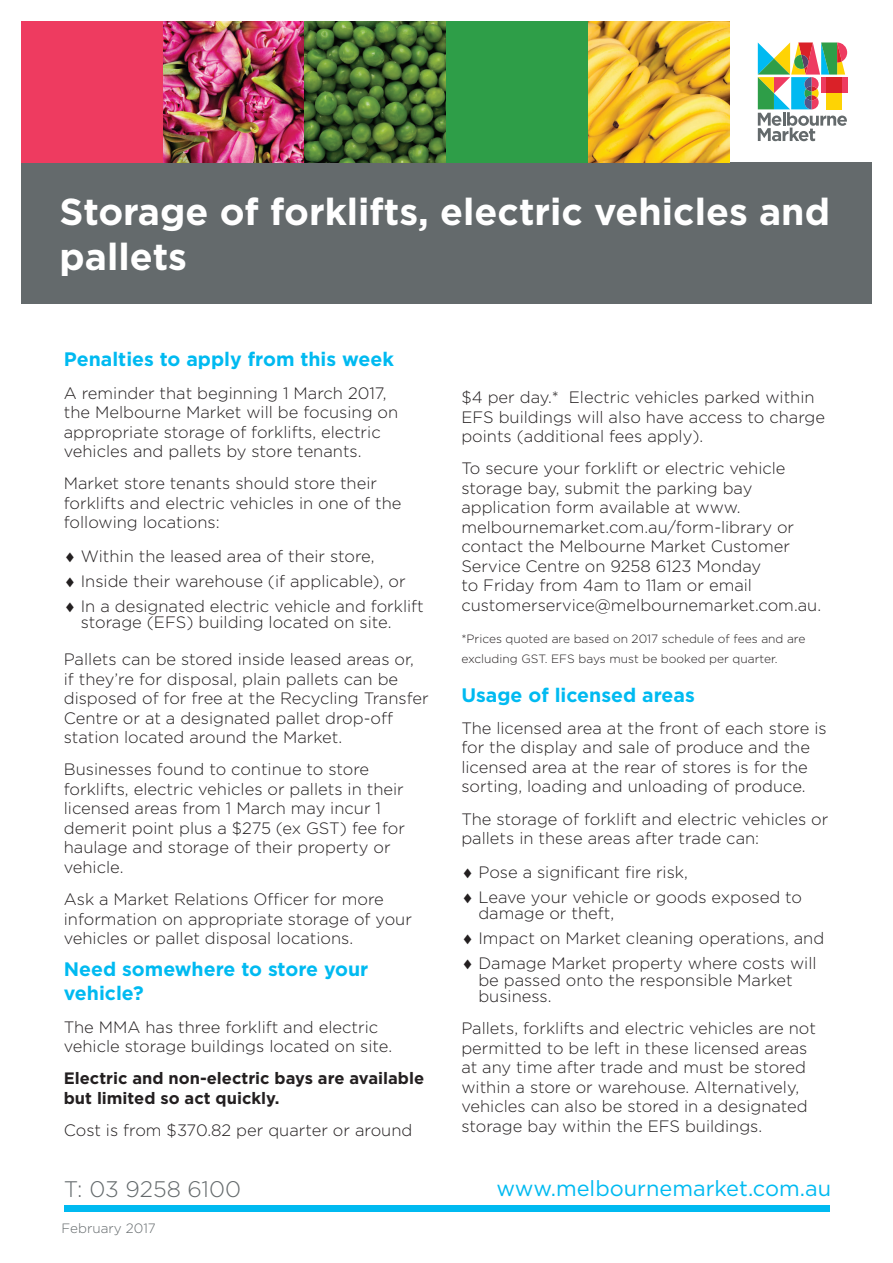
<style>
.page{position:relative;width:893px;height:1263px;background:#fff}
.page>*{position:absolute;margin:0;border:0;box-sizing:border-box;transform-origin:0 0}
.t1{font:700 37.5px/45px "Gotham";color:#fff}
.t2{font:300 22.5px "Gotham";color:#646a6c}
.t3{font:21.75px "Gotham";color:#00baf1}
.t4{font:700 19.5px/24px "Gotham";color:#00baf1}
.t5{font:300 16.5px/19.5px "Gotham";color:#231f20}
.t6{font:700 16.5px/19.5px "Gotham";color:#231f20}
.t7{font:300 13.5px "Gotham";color:#646a6c}
.t8{font:300 12px/19.5px "Gotham";color:#231f20}
</style>
<div class="page">
<svg style="left:758px;top:42px;width:89px;height:99px"></svg>
<div style="left:21px;top:162px;width:851px;height:142px;background:#646a6c"></div>
<div style="left:21px;top:21px;width:142px;height:141px;background:#ee3b60"></div>
<img style="left:163px;top:21px;width:142px;height:141px">
<svg style="left:305px;top:21px;width:141px;height:141px"></svg>
<div style="left:446px;top:21px;width:142px;height:141px;background:#2e9e48"></div>
<img style="left:588px;top:21px;width:142px;height:141px">
<div style="left:64px;top:1205px;width:765px;height:7px;background:#00baf1"></div>
<h1 class="t1" style="left:60px;top:189px;width:772px">Storage of forklifts, electric vehicles and pallets</h1>
<p class="t4" style="left:64px;top:347px;width:332px">Penalties to apply from this week</p>
<p class="t5" style="left:64px;top:383px;width:336px">A reminder that beginning 1 March 2017, the Melbourne Market will be focusing on appropriate storage of forklifts, electric vehicles and pallets by store tenants.</p>
<p class="t5" style="left:64px;top:473px;width:339px">Market store tenants should store their forklifts and electric vehicles in one of the following locations:</p>
<p class="t5" style="left:64px;top:543px;width:362px;line-height:25px">♦ Within the leased area of their store,<br>♦ Inside their warehouse (if applicable), or<br>♦ In a designated electric vehicle and forklift</p>
<p class="t5" style="left:81px;top:612px;width:312px">storage (EFS) building located on site.</p>
<p class="t5" style="left:64px;top:649px;width:366px">Pallets can be stored inside leased areas or,<br>if they’re for disposal, plain pallets can be disposed of for free at the Recycling Transfer Centre or at a designated pallet drop-off station located around the Market.</p>
<p class="t5" style="left:64px;top:759px;width:343px">Businesses found to continue to store forklifts, electric vehicles or pallets in their licensed areas from 1 March may incur 1 demerit point plus a $275 (ex GST) fee for haulage and storage of their property or vehicle.</p>
<p class="t5" style="left:64px;top:889px;width:350px">Ask a Market Relations Officer for more information on appropriate storage of your vehicles or pallet disposal locations.</p>
<p class="t4" style="left:64px;top:957px;width:306px">Need somewhere to store your vehicle?</p>
<p class="t5" style="left:64px;top:1016px;width:330px">The MMA has three forklift and electric vehicle storage buildings located on site.</p>
<p class="t6" style="left:64px;top:1069px;width:362px">Electric and non-electric bays are available but limited so act quickly.</p>
<p class="t5" style="left:64px;top:1120px;width:350px">Cost is from $370.82 per quarter or around</p>
<p class="t5" style="left:461px;top:387px;width:365px">$4 per day.* Electric vehicles parked within<br>EFS buildings will also have access to charge points (additional fees apply).</p>
<p class="t5" style="left:461px;top:458px;width:361px">To secure your forklift or electric vehicle storage bay, submit the parking bay application form available at www. melbournemarket.com.au/form-library or contact the Melbourne Market Customer Service Centre on 9258 6123 Monday<br>to Friday from 4am to 11am or email customerservice@melbournemarket.com.au.</p>
<p class="t8" style="left:461px;top:629px;width:346px">*Prices quoted are based on 2017 schedule of fees and are excluding GST. EFS bays must be booked per quarter.</p>
<p class="t4" style="left:461px;top:682px;width:235px">Usage of licensed areas</p>
<p class="t5" style="left:461px;top:718px;width:367px">The licensed area at the front of each store is for the display and sale of produce and the licensed area at the rear of stores is for the sorting, loading and unloading of produce.</p>
<p class="t5" style="left:461px;top:808px;width:368px">The storage of forklift and electric vehicles or pallets in these areas after trade can:</p>
<p class="t5" style="left:461px;top:859px;width:342px;line-height:25px">♦ Pose a significant fire risk,<br>♦ Leave your vehicle or goods exposed to</p>
<p class="t5" style="left:461px;top:900px;width:364px;line-height:25px;text-indent:17px">damage or theft,<br>♦ Impact on Market cleaning operations, and ♦ Damage Market property where costs will</p>
<p class="t5" style="left:478px;top:971px;width:316px;line-height:16.5px">be passed onto the responsible Market business.</p>
<p class="t5" style="left:461px;top:1018px;width:356px">Pallets, forklifts and electric vehicles are not permitted to be left in these licensed areas at any time after trade and must be stored within a store or warehouse. Alternatively, vehicles can also be stored in a designated storage bay within the EFS buildings.</p>
<h2 class="t2" style="left:64px;top:1174px;width:179px">T: 03 9258 6100</h2>
<h3 class="t3" style="left:496px;top:1175px;width:336px">www.melbournemarket.com.au</h3>
<p class="t7" style="left:62px;top:1220px;width:96px">February 2017</p>
</div>
